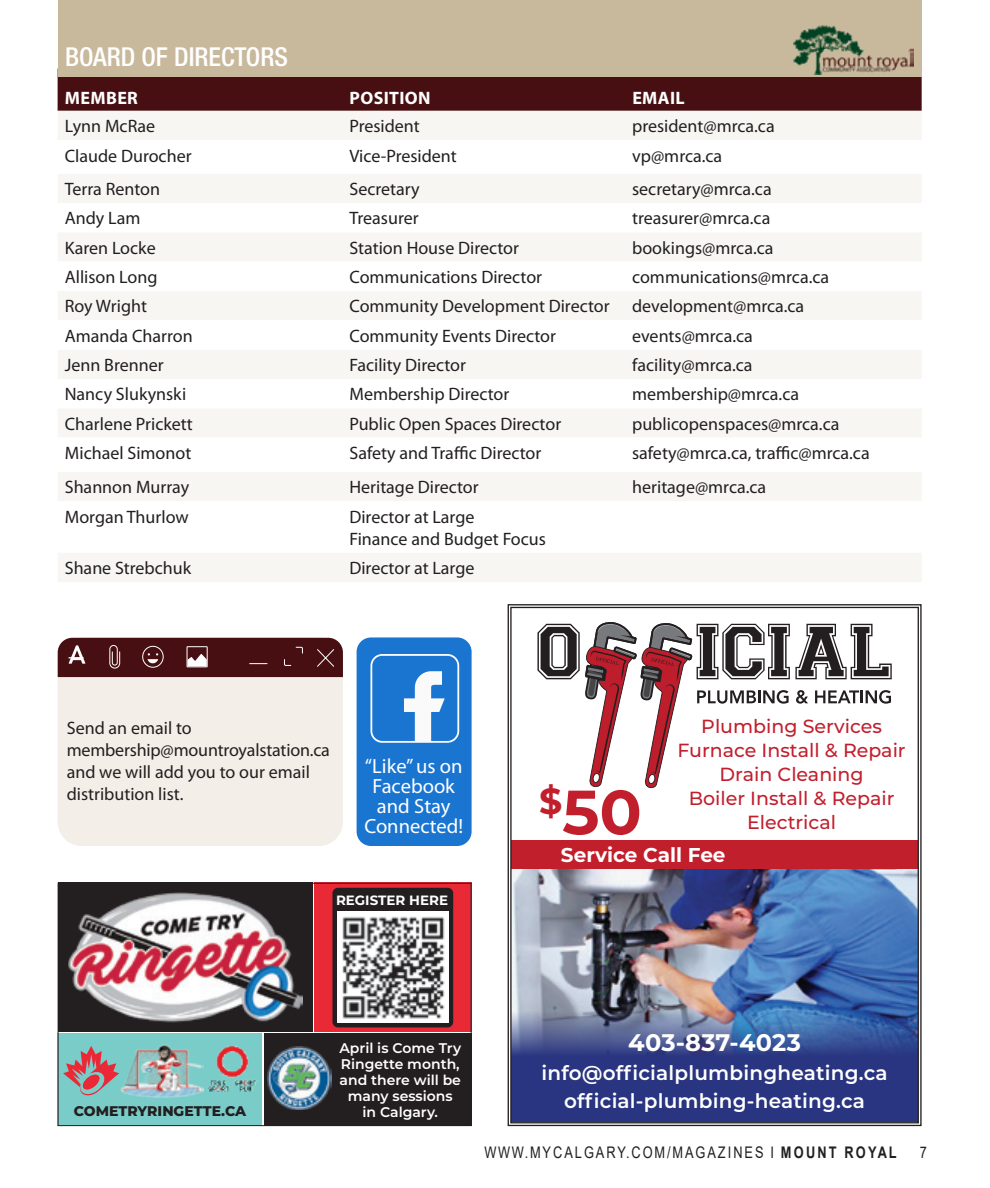
<style>
.page{position:relative;width:990px;height:1188px;background:#fff}
.page>*{position:absolute;margin:0;border:0;box-sizing:border-box;transform-origin:0 0}
.t1{font:700 62.4px "Montserrat";color:#c21f2d}
.t2{font:500 condensed 26px "Helvetica Neue LT Std";color:#fff}
.t3{font:700 24px "Montserrat";letter-spacing:.01em;color:#fff}
.Body_text{font:20.6px/20px "Myriad Pro";color:#fff;text-align:center}
.t4{font:600 20px/28.4px "Montserrat";letter-spacing:.01em;color:#fff;text-align:center}
.t5{font:700 20px "Montserrat";color:#fff}
.t6{font:500 19px/24px "Montserrat";color:#c21f2d;text-align:center}
.Body_text-2{font:18px/22px "Myriad Pro";color:#231f20}
.Body_text-3{font:700 18px "Myriad Pro";letter-spacing:.02em;color:#fff}
.t7{font:16px "Arial";letter-spacing:.155em;color:#231f20;scale:.8 1}
.t8{font:600 14px/16px "Montserrat";color:#fff;text-align:center}
.t9{font:800 14px "Montserrat";color:#231f20}
.t10{font:700 13.4px "Montserrat";color:#fff}
.s1{font-weight:700}
</style>
<div class="page">
<div style="left:58px;top:77px;width:864px;height:34px;background:#470f11"></div>
<div style="left:58px;top:111px;width:863px;height:471px;background:#f7f6f3"></div>
<svg style="left:58px;top:140px;width:863px;height:413px"></svg>
<div style="left:58px;top:0;width:864px;height:77px;background:#c9b99c"></div>
<div style="left:58px;top:637px;width:285px;height:209px;background:#f3eee7;border-radius:24px"></div>
<img style="left:793px;top:25px;width:121px;height:50px">
<div style="left:357px;top:637px;width:115px;height:209px;background:#1a75d1;border-radius:14px"></div>
<div style="left:370px;top:654px;width:89px;height:89px;border:2px solid #fff;border-radius:11px"></div>
<svg style="left:404px;top:671px;width:41px;height:71px"></svg>
<svg style="left:58px;top:638px;width:285px;height:39px;background:#531e20"></svg>
<img style="left:508px;top:604px;width:414px;height:522px">
<div style="left:58px;top:1034px;width:204px;height:92px;background:#7accc8"></div>
<div style="left:58px;top:883px;width:254px;height:149px;background:#231f20"></div>
<img style="left:69px;top:893px;width:234px;height:130px">
<div style="left:314px;top:883px;width:158px;height:149px;background:#ea2937"></div>
<div style="left:332px;top:888px;width:121px;height:139px;background:#231f20;border-radius:6px"></div>
<img style="left:337px;top:911px;width:111px;height:111px">
<svg style="left:63px;top:1046px;width:56px;height:49px"></svg>
<img style="left:208px;top:1045px;width:50px;height:46px">
<img style="left:120px;top:1044px;width:84px;height:54px">
<div style="left:264px;top:1034px;width:208px;height:92px;background:#231f20"></div>
<img style="left:267px;top:1046px;width:65px;height:64px">
<div style="left:58px;top:883px;width:414px;height:243px;border:1px solid #231f20"></div>
<p class="t2" style="left:65px;top:41px;width:224px">BOARD OF DIRECTORS</p>
<p class="Body_text-3" style="left:65px;top:86px;width:75px">MEMBER</p>
<p class="Body_text-3" style="left:350px;top:86px;width:83px">POSITION</p>
<p class="Body_text-3" style="left:632px;top:86px;width:54px">EMAIL</p>
<p class="Body_text-2" style="left:65px;top:115px;width:92px">Lynn McRae</p>
<p class="Body_text-2" style="left:349px;top:115px;width:72px">President</p>
<p class="Body_text-2" style="left:632px;top:115px;width:144px">president@mrca.ca</p>
<p class="Body_text-2" style="left:65px;top:144px;width:128px">Claude Durocher</p>
<p class="Body_text-2" style="left:349px;top:144px;width:109px">Vice-President</p>
<p class="Body_text-2" style="left:632px;top:144px;width:92px">vp@mrca.ca</p>
<p class="Body_text-2" style="left:65px;top:178px;width:97px">Terra Renton</p>
<p class="Body_text-2" style="left:349px;top:178px;width:72px">Secretary</p>
<p class="Body_text-2" style="left:632px;top:178px;width:141px">secretary@mrca.ca</p>
<p class="Body_text-2" style="left:65px;top:207px;width:77px">Andy Lam</p>
<p class="Body_text-2" style="left:349px;top:207px;width:71px">Treasurer</p>
<p class="Body_text-2" style="left:632px;top:207px;width:140px">treasurer@mrca.ca</p>
<p class="Body_text-2" style="left:65px;top:236px;width:92px">Karen Locke</p>
<p class="Body_text-2" style="left:349px;top:236px;width:171px">Station House Director</p>
<p class="Body_text-2" style="left:632px;top:236px;width:143px">bookings@mrca.ca</p>
<p class="Body_text-2" style="left:65px;top:266px;width:94px">Allison Long</p>
<p class="Body_text-2" style="left:349px;top:266px;width:194px">Communications Director</p>
<p class="Body_text-2" style="left:632px;top:266px;width:199px">communications@mrca.ca</p>
<p class="Body_text-2" style="left:65px;top:295px;width:84px">Roy Wright</p>
<p class="Body_text-2" style="left:349px;top:295px;width:262px">Community Development Director</p>
<p class="Body_text-2" style="left:632px;top:295px;width:174px">development@mrca.ca</p>
<p class="Body_text-2" style="left:65px;top:324px;width:129px">Amanda Charron</p>
<p class="Body_text-2" style="left:349px;top:324px;width:208px">Community Events Director</p>
<p class="Body_text-2" style="left:632px;top:324px;width:122px">events@mrca.ca</p>
<p class="Body_text-2" style="left:65px;top:354px;width:100px">Jenn Brenner</p>
<p class="Body_text-2" style="left:349px;top:354px;width:118px">Facility Director</p>
<p class="Body_text-2" style="left:632px;top:354px;width:122px">facility@mrca.ca</p>
<p class="Body_text-2" style="left:65px;top:383px;width:123px">Nancy Slukynski</p>
<p class="Body_text-2" style="left:349px;top:383px;width:161px">Membership Director</p>
<p class="Body_text-2" style="left:632px;top:383px;width:168px">membership@mrca.ca</p>
<p class="Body_text-2" style="left:65px;top:412px;width:130px">Charlene Prickett</p>
<p class="Body_text-2" style="left:349px;top:412px;width:213px">Public Open Spaces Director</p>
<p class="Body_text-2" style="left:632px;top:412px;width:209px">publicopenspaces@mrca.ca</p>
<p class="Body_text-2" style="left:65px;top:442px;width:128px">Michael Simonot</p>
<p class="Body_text-2" style="left:349px;top:442px;width:193px">Safety and Traffic Director</p>
<p class="Body_text-2" style="left:632px;top:442px;width:239px">safety@mrca.ca, traffic@mrca.ca</p>
<p class="Body_text-2" style="left:65px;top:476px;width:126px">Shannon Murray</p>
<p class="Body_text-2" style="left:349px;top:476px;width:131px">Heritage Director</p>
<p class="Body_text-2" style="left:632px;top:476px;width:136px">heritage@mrca.ca</p>
<p class="Body_text-2" style="left:65px;top:505px;width:125px">Morgan Thurlow</p>
<p class="Body_text-2" style="left:349px;top:505px;width:127px">Director at Large</p>
<p class="Body_text-2" style="left:349px;top:527px;width:198px">Finance and Budget Focus</p>
<p class="Body_text-2" style="left:65px;top:557px;width:128px">Shane Strebchuk</p>
<p class="Body_text-2" style="left:349px;top:557px;width:127px">Director at Large</p>
<p class="Body_text-2" style="left:67px;top:716px;width:265px">Send an email to membership@mountroyalstation.ca and we will add you to our email distribution list.</p>
<p class="Body_text" style="left:364px;top:756px;width:100px">“Like” us on<br>Facebook and Stay<br>Connected!</p>
<p class="t10" style="left:336px;top:890px;width:113px">REGISTER HERE</p>
<p class="t6" style="left:678px;top:714px;width:230px">Plumbing Services<br>Furnace Install &amp; Repair<br>Drain Cleaning<br>Boiler Install &amp; Repair<br>Electrical</p>
<p class="t1" style="left:539px;top:767px;width:104px"><sup>$</sup>50</p>
<p class="t5" style="left:561px;top:841px;width:166px">Service Call Fee</p>
<p class="t9" style="left:74px;top:1100px;width:174px">COMETRYRINGETTE.CA</p>
<p class="t8" style="left:339px;top:1039px;width:123px">April is Come Try<br>Ringette month, and there will be many sessions in Calgary.</p>
<p class="t3" style="left:628px;top:1026px;width:174px">403-837-4023</p>
<p class="t4" style="left:541px;top:1058px;width:348px">info@officialplumbingheating.ca official-plumbing-heating.ca</p>
<p class="t7" style="left:485px;top:1141px;width:517px">WWW.MYCALGARY.COM/MAGAZINES I <span class="s1">MOUNT ROYAL</span></p>
<p class="t7" style="left:920px;top:1141px;width:10px">7</p>
</div>
